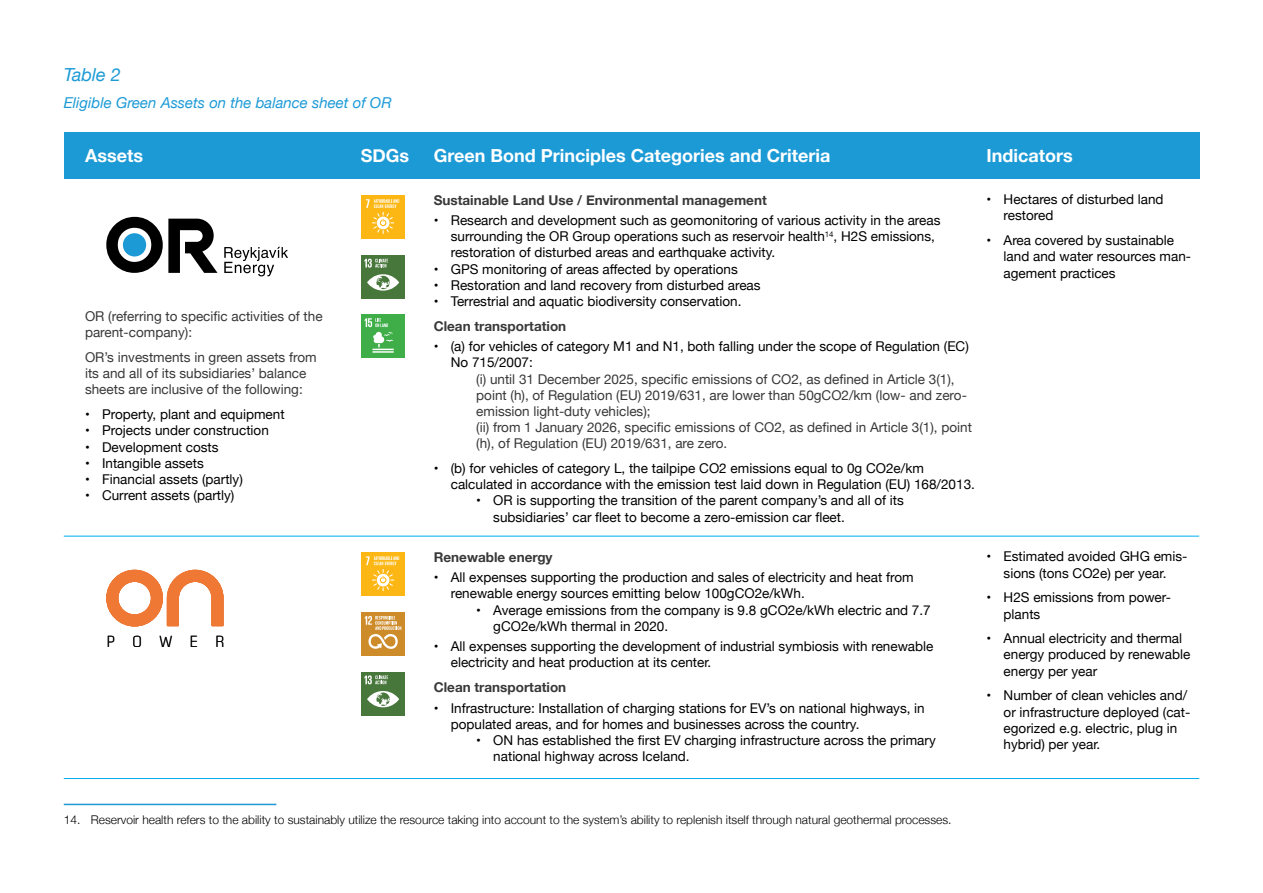
<style>
.page{position:relative;width:1263px;height:893px;background:#fff}
.page>*{position:absolute;margin:0;border:0;box-sizing:border-box;transform-origin:0 0}
.t1{font:700 18px "Helvetica Neue";color:#fff}
.t2{font:italic 18px "Helvetica Neue";color:#1c9ad6}
.t3{font:300 16.35px "Center";letter-spacing:1.035em;color:#010001}
.t4{font:italic 15px "Helvetica Neue";color:#1c9ad6}
.t5{font:13.5px/16.2px "Helvetica Neue";color:#000}
.t6{font:13.5px/16.2px "Helvetica Neue";color:#383839}
.t7{font:700 13.5px "Helvetica Neue";color:#383839}
.t8{font:300 12px "Helvetica Neue";color:#000}
</style>
<div class="page">
<svg style="left:224px;top:247px;width:64px;height:29px"></svg>
<svg style="left:106px;top:217px;width:111px;height:56px"></svg>
<div style="left:64px;top:132px;width:1135px;height:47px;background:#1c9ad6"></div>
<hr style="left:64px;top:536px;width:1135px;height:1px;background:#00aeef">
<hr style="left:64px;top:778px;width:1135px;height:1px;background:#00aeef">
<svg style="left:106px;top:570px;width:117px;height:56px"></svg>
<hr style="left:64px;top:804px;width:212px;height:1px;background:#1c9ad6">
<div style="left:361px;top:196px;width:44px;height:43px;background:#fdb714"></div>
<svg style="left:366px;top:199px;width:33px;height:35px"></svg>
<div style="left:361px;top:612px;width:44px;height:44px;background:#cd8b2a"></div>
<svg style="left:365px;top:616px;width:36px;height:33px"></svg>
<div style="left:361px;top:255px;width:44px;height:43px;background:#48773c"></div>
<svg style="left:367px;top:274px;width:32px;height:17px"></svg>
<svg style="left:364px;top:259px;width:24px;height:9px"></svg>
<div style="left:361px;top:315px;width:44px;height:43px;background:#3fae49"></div>
<hr style="left:372px;top:351px;width:22px;height:2px;background:#fff">
<svg style="left:365px;top:318px;width:29px;height:32px"></svg>
<div style="left:361px;top:553px;width:44px;height:43px;background:#fdb714"></div>
<svg style="left:366px;top:556px;width:33px;height:35px"></svg>
<div style="left:361px;top:672px;width:44px;height:43px;background:#48773c"></div>
<svg style="left:367px;top:691px;width:32px;height:16px"></svg>
<svg style="left:364px;top:675px;width:24px;height:9px"></svg>
<h1 class="t2" style="left:64px;top:62px;width:59px">Table 2</h1>
<p class="t4" style="left:64px;top:91px;width:329px">Eligible Green Assets on the balance sheet of OR</p>
<h1 class="t1" style="left:85px;top:142px;width:59px">Assets</h1>
<h1 class="t1" style="left:361px;top:142px;width:50px">SDGs</h1>
<h1 class="t1" style="left:434px;top:142px;width:398px">Green Bond Principles Categories and Criteria</h1>
<h1 class="t1" style="left:986px;top:142px;width:88px">Indicators</h1>
<p class="t6" style="left:85px;top:309px;width:239px">OR (referring to specific activities of the parent-company):</p>
<p class="t6" style="left:85px;top:350px;width:233px">OR’s investments in green assets from its and all of its subsidiaries’ balance sheets are inclusive of the following:</p>
<p class="t5" style="left:85px;top:407px;width:201px">• Property, plant and equipment</p>
<p class="t5" style="left:85px;top:423px;width:185px">• Projects under construction</p>
<p class="t5" style="left:85px;top:439px;width:135px">• Development costs</p>
<p class="t5" style="left:85px;top:456px;width:120px">• Intangible assets</p>
<p class="t5" style="left:85px;top:472px;width:159px">• Financial assets (partly)</p>
<p class="t5" style="left:85px;top:488px;width:151px">• Current assets (partly)</p>
<p class="t3" style="left:107px;top:633px;width:119px">POWER</p>
<p class="t7" style="left:434px;top:189px;width:334px">Sustainable Land Use / Environmental management</p>
<p class="t5" style="left:451px;top:213px;width:491px;text-indent:-17px">• Research and development such as geomonitoring of various activity in the areas surrounding the OR Group operations such as reservoir health<sup>14</sup>, H2S emissions, restoration of disturbed areas and earthquake activity.</p>
<p class="t5" style="left:434px;top:261px;width:306px">• GPS monitoring of areas affected by operations</p>
<p class="t5" style="left:434px;top:278px;width:328px">• Restoration and land recovery from disturbed areas</p>
<p class="t5" style="left:434px;top:294px;width:309px">• Terrestrial and aquatic biodiversity conservation.</p>
<p class="t7" style="left:434px;top:315px;width:134px">Clean transportation</p>
<p class="t5" style="left:451px;top:339px;width:520px;text-indent:-17px">• (a) for vehicles of category M1 and N1, both falling under the scope of Regulation (EC)<br>No 715/2007:</p>
<p class="t6" style="left:476px;top:371px;width:497px">(i) until 31 December 2025, specific emissions of CO2, as defined in Article 3(1), point (h), of Regulation (EU) 2019/631, are lower than 50gCO2/km (low- and zero&shy;emission light-duty vehicles);<br>(ii) from 1 January 2026, specific emissions of CO2, as defined in Article 3(1), point (h), of Regulation (EU) 2019/631, are zero.</p>
<p class="t5" style="left:451px;top:461px;width:526px;text-indent:-17px">• (b) for vehicles of category L, the tailpipe CO2 emissions equal to 0g CO2e/km calculated in accordance with the emission test laid down in Regulation (EU) 168/2013.</p>
<p class="t5" style="left:493px;top:493px;width:412px;text-indent:-17px">• OR is supporting the transition of the parent company’s and all of its subsidiaries’ car fleet to become a zero-emission car fleet.</p>
<p class="t7" style="left:434px;top:546px;width:120px">Renewable energy</p>
<p class="t5" style="left:451px;top:570px;width:464px;text-indent:-17px">• All expenses supporting the production and sales of electricity and heat from renewable energy sources emitting below 100gCO2e/kWh.</p>
<p class="t5" style="left:493px;top:602px;width:439px;text-indent:-17px">• Average emissions from the company is 9.8 gCO2e/kWh electric and 7.7 gCO2e/kWh thermal in 2020.</p>
<p class="t5" style="left:451px;top:639px;width:484px;text-indent:-17px">• All expenses supporting the development of industrial symbiosis with renewable electricity and heat production at its center.</p>
<p class="t7" style="left:434px;top:677px;width:134px">Clean transportation</p>
<p class="t5" style="left:451px;top:700px;width:475px;text-indent:-17px">• Infrastructure: Installation of charging stations for EV’s on national highways, in populated areas, and for homes and businesses across the country.</p>
<p class="t5" style="left:493px;top:733px;width:444px;text-indent:-17px">• ON has established the first EV charging infrastructure across the primary national highway across Iceland.</p>
<p class="t5" style="left:1003px;top:192px;width:162px;text-indent:-17px">• Hectares of disturbed land restored</p>
<p class="t5" style="left:1003px;top:233px;width:189px;text-indent:-17px">• Area covered by sustainable land and water resources man&shy;agement practices</p>
<p class="t5" style="left:986px;top:549px;width:202px;text-align:center">• Estimated avoided GHG emis&shy;sions (tons CO2e) per year.</p>
<p class="t5" style="left:1003px;top:590px;width:169px;text-indent:-17px">• H2S emissions from power&shy;plants</p>
<p class="t5" style="left:1003px;top:631px;width:188px;text-indent:-17px">• Annual electricity and thermal energy produced by renewable energy per year</p>
<p class="t5" style="left:1003px;top:688px;width:188px;text-indent:-17px">• Number of clean vehicles and/ or infrastructure deployed (cat&shy;egorized e.g. electric, plug in hybrid) per year.</p>
<p class="t8" style="left:64px;top:810px;width:889px">14. Reservoir health refers to the ability to sustainably utilize the resource taking into account to the system’s ability to replenish itself through natural geothermal processes.</p>
</div>
